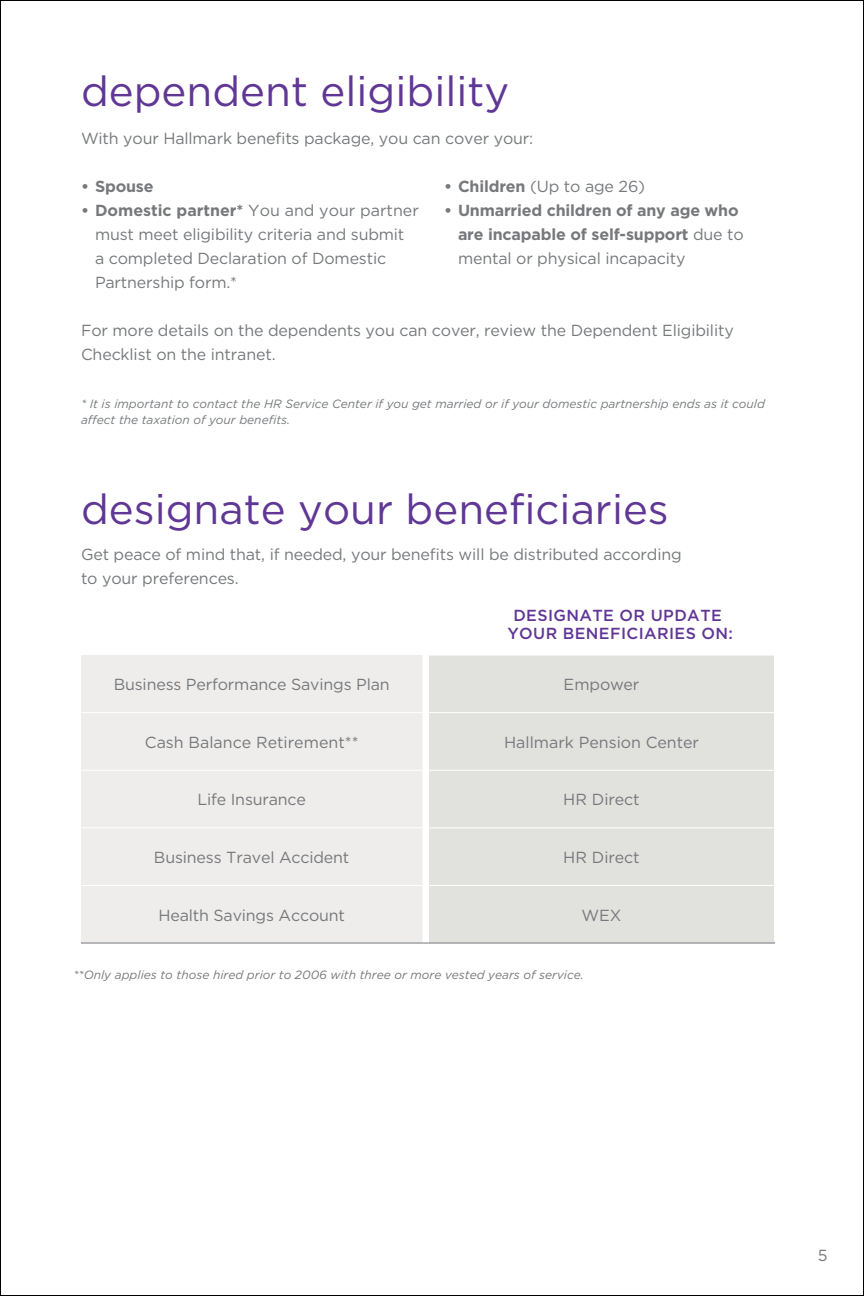
<style>
.page{position:relative;width:864px;height:1296px;background:#fff}
.page>*{position:absolute;margin:0;border:0;box-sizing:border-box;transform-origin:0 0}
.t1{font:42px "Gotham";color:#603795}
.t2{font:16px/24px "Gotham";letter-spacing:-.01em;color:#76787b}
.t3{font:700 16px/24px "Gotham";letter-spacing:-.01em;color:#76787b}
.t4{font:500 16px/18px "Gotham";letter-spacing:.025em;color:#603795;text-align:center}
.t5{font:italic 12px/16px "Gotham";color:#76787b}
.s1{font-weight:700}
.s2{font-weight:400}
</style>
<div class="page">
<div style="left:81px;top:655px;width:341px;height:288px;background:#eeedec"></div>
<div style="left:429px;top:656px;width:345px;height:287px;background:#e1e1de"></div>
<hr style="left:81px;top:712px;width:341px;height:1px;background:#fff">
<hr style="left:428px;top:712px;width:347px;height:1px;background:#fff">
<hr style="left:81px;top:770px;width:341px;height:1px;background:#fff">
<hr style="left:428px;top:770px;width:347px;height:1px;background:#fff">
<hr style="left:81px;top:827px;width:341px;height:1px;background:#fff">
<hr style="left:428px;top:827px;width:347px;height:1px;background:#fff">
<hr style="left:81px;top:885px;width:341px;height:1px;background:#fff">
<hr style="left:428px;top:885px;width:347px;height:1px;background:#fff">
<hr style="left:81px;top:943px;width:341px;height:1px;background:#76787b">
<hr style="left:428px;top:943px;width:347px;height:1px;background:#76787b">
<h1 class="t1" style="left:81px;top:64px;width:430px">dependent eligibility</h1>
<p class="t2" style="left:81px;top:126px;width:454px">With your Hallmark benefits package, you can cover your:</p>
<p class="t3" style="left:81px;top:174px;width:74px">• Spouse</p>
<p class="t2" style="left:95px;top:198px;width:325px;text-indent:-14px"><span class="s1">• Domestic partner*</span> You and your partner must meet eligibility criteria and submit<br>a completed Declaration of Domestic Partnership form.*</p>
<p class="t2" style="left:444px;top:174px;width:203px"><span class="s1">• Children</span> (Up to age 26)</p>
<p class="t3" style="left:458px;top:198px;width:287px;text-indent:-14px">• Unmarried children of any age who are incapable of self-support <span class="s2">due to mental or physical incapacity</span></p>
<p class="t2" style="left:81px;top:318px;width:654px">For more details on the dependents you can cover, review the Dependent Eligibility<br>Checklist on the intranet.</p>
<p class="t5" style="left:81px;top:395px;width:686px">* It is important to contact the HR Service Center if you get married or if your domestic partnership ends as it could affect the taxation of your benefits.</p>
<h1 class="t1" style="left:81px;top:482px;width:589px">designate your beneficiaries</h1>
<p class="t2" style="left:81px;top:542px;width:602px">Get peace of mind that, if needed, your benefits will be distributed according to your preferences.</p>
<p class="t4" style="left:507px;top:606px;width:227px">DESIGNATE OR UPDATE<br>YOUR BENEFICIARIES ON:</p>
<p class="t2" style="left:114px;top:672px;width:277px">Business Performance Savings Plan</p>
<p class="t2" style="left:564px;top:672px;width:77px">Empower</p>
<p class="t2" style="left:145px;top:730px;width:215px">Cash Balance Retirement**</p>
<p class="t2" style="left:504px;top:730px;width:196px">Hallmark Pension Center</p>
<p class="t2" style="left:197px;top:787px;width:110px">Life Insurance</p>
<p class="t2" style="left:563px;top:787px;width:78px">HR Direct</p>
<p class="t2" style="left:154px;top:845px;width:197px">Business Travel Accident</p>
<p class="t2" style="left:563px;top:845px;width:78px">HR Direct</p>
<p class="t2" style="left:158px;top:903px;width:188px">Health Savings Account</p>
<p class="t2" style="left:582px;top:903px;width:42px">WEX</p>
<p class="t5" style="left:73px;top:966px;width:512px">**Only applies to those hired prior to 2006 with three or more vested years of service.</p>
<p class="t2" style="left:818px;top:1243px;width:11px">5</p>
</div>
